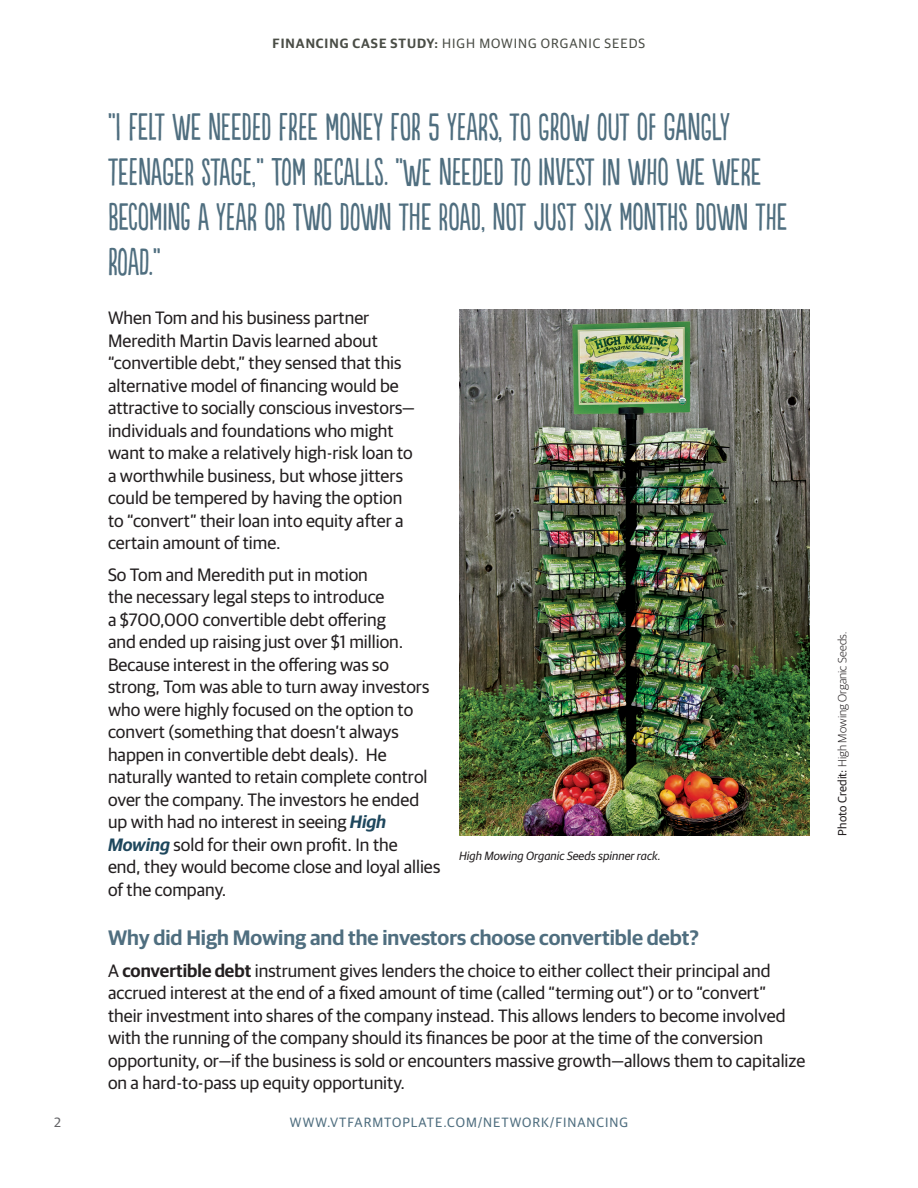
<style>
.page{position:relative;width:918px;height:1188px;background:#fff}
.page>*{position:absolute;margin:0;border:0;box-sizing:border-box;transform-origin:0 0}
.t1{font:36px/45px "Populaire";color:#4f6e7f}
.t2{font:600 21px "Guardian Sans";color:#4f6e7f}
.t3{font:18px/22.5px "Guardian Sans";color:#231f20}
.t4{font:13.5px "Guardian Sans";letter-spacing:.07em;color:#4a4d46}
.t5{font:13.5px "Guardian Sans";letter-spacing:.07em;color:#4f6e7f}
.t6{font:13.5px "Guardian Sans";color:#636366}
.t7{font:300 12px "Guardian Sans";letter-spacing:.005em;color:#231f20}
.t8{font:italic 12px "Guardian Sans";letter-spacing:.005em;color:#231f20}
.s1{font-weight:600}
.s2{font-weight:600;font-style:italic;color:#1e475d}
.s3{font-weight:400}
</style>
<div class="page">
<img style="left:459px;top:309px;width:351px;height:526px">
<p class="t4" style="left:273px;top:34px;width:374px"><span class="s1">FINANCING CASE STUDY:</span> HIGH MOWING ORGANIC SEEDS</p>
<p class="t1" style="left:108px;top:106px;width:681px">“I FELT WE NEEDED FREE MONEY FOR 5 YEARS, TO GROW OUT OF GANGLY TEENAGER STAGE,” TOM RECALLS. “WE NEEDED TO INVEST IN WHO WE WERE BECOMING A YEAR OR TWO DOWN THE ROAD, NOT JUST SIX MONTHS DOWN THE ROAD.”</p>
<p class="t3" style="left:108px;top:305px;width:308px">When Tom and his business partner Meredith Martin Davis learned about “convertible debt,” they sensed that this alternative model of financing would be attractive to socially conscious investors— individuals and foundations who might want to make a relatively high-risk loan to a worthwhile business, but whose jitters could be tempered by having the option to “convert” their loan into equity after a certain amount of time.</p>
<p class="t3" style="left:108px;top:562px;width:334px">So Tom and Meredith put in motion<br>the necessary legal steps to introduce<br>a $700,000 convertible debt offering<br>and ended up raising just over $1 million.<br>Because interest in the offering was so strong, Tom was able to turn away investors who were highly focused on the option to convert (something that doesn’t always happen in convertible debt deals). He naturally wanted to retain complete control over the company. The investors he ended up with had no interest in seeing <span class="s2">High Mowing</span> sold for their own profit. In the<br>end, they would become close and loyal allies of the company.</p>
<p class="t2" style="left:108px;top:922px;width:592px">Why did High Mowing and the investors choose convertible debt?</p>
<p class="t3" style="left:108px;top:958px;width:699px">A <span class="s1">convertible debt</span> instrument gives lenders the choice to either collect their principal and accrued interest at the end of a fixed amount of time (called “terming out”) or to “convert”<br>their investment into shares of the company instead. This allows lenders to become involved with the running of the company should its finances be poor at the time of the conversion opportunity, or—if the business is sold or encounters massive growth—allows them to capitalize on a hard-to-pass up equity opportunity.</p>
<p class="t8" style="left:459px;top:847px;width:203px">High Mowing Organic Seeds spinner rack.</p>
<p class="t6" style="left:54px;top:1113px;width:8px">2</p>
<p class="t5" style="left:290px;top:1113px;width:340px">WWW.VTFARMTOPLATE.COM/NETWORK/FINANCING</p>
<p class="t7" style="left:834px;top:836px;width:205px;rotate:-90deg"><span class="s3">Photo Credit:</span> High Mowing Organic Seeds.</p>
</div>
